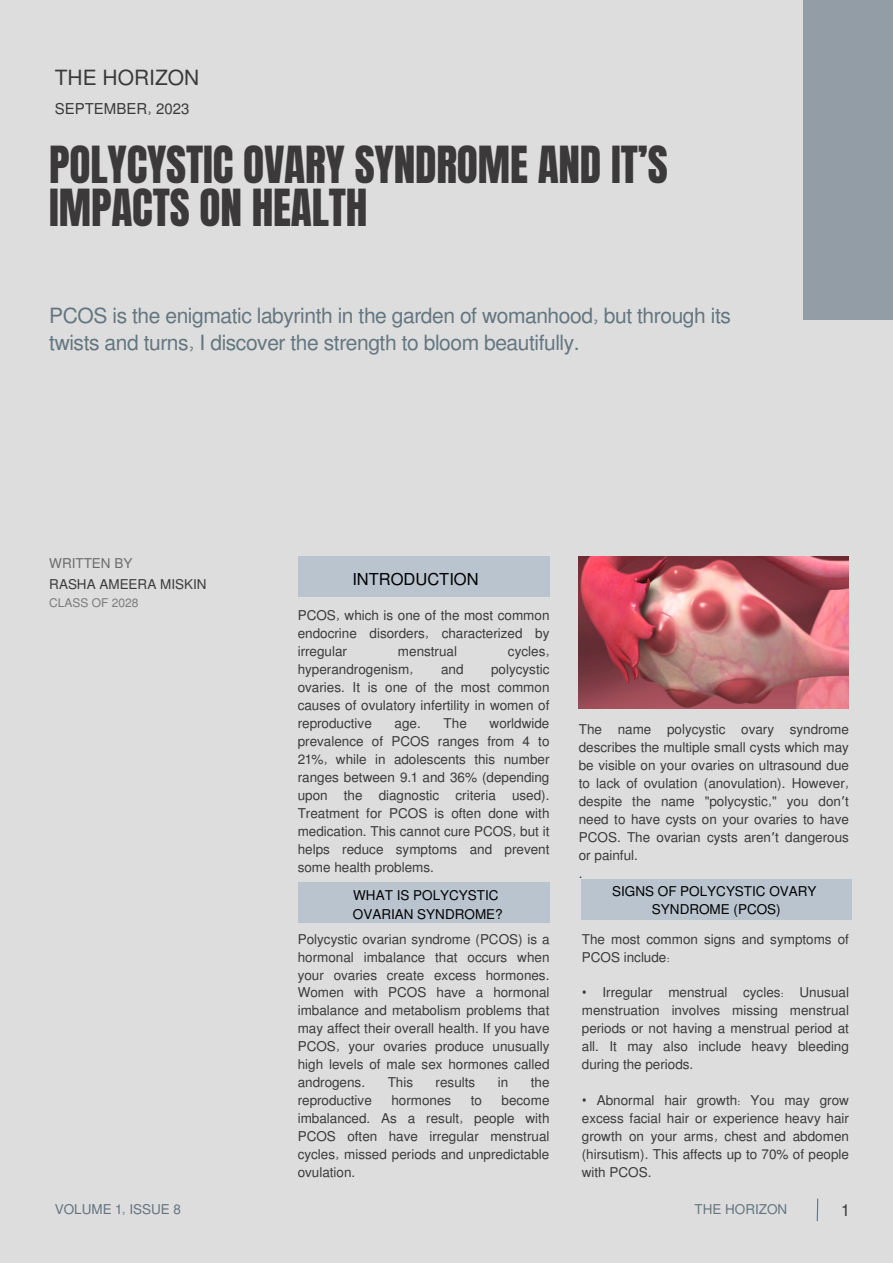
<style>
.page{position:relative;width:893px;height:1264px;background:#fff}
.page>*{position:absolute;margin:0;border:0;box-sizing:border-box;transform-origin:0 0}
.t1{font:43.5px/42.8px "Anton";letter-spacing:-.005em;color:#3b3939}
.t2{font:21px/27px "Mukti";letter-spacing:-.02em;color:#637680}
.t3{font:21px "Mukti";color:#3b3939}
.t4{font:16.5px "Mukti";color:#000}
.t5{font:16.5px "Mukti";color:#3b3939}
.t6{font:15px "Mukti";color:#3b3939}
.t7{font:13.5px/18px "Mukti";color:#3b3939;text-align:justify}
.t8{font:13.5px "Mukti";color:#000}
.t9{font:13.5px "Mukti";color:#637380}
.t10{font:13.5px "Mukti";color:#637680}
.t11{font:12px "Mukti";color:#3b3939}
.s1{font-family:"Noto Sans Gurmukhi"}
.s2{font-family:"Noto Sans"}
</style>
<div class="page">
<div style="left:0;top:0;width:892px;height:1262px;background:#ddd"></div>
<div style="left:803px;top:0;width:89px;height:320px;background:#939da5"></div>
<svg style="left:816px;top:1198px;width:2px;height:24px"></svg>
<div style="left:298px;top:556px;width:251px;height:40px;background:#b9c4cf"></div>
<div style="left:298px;top:882px;width:251px;height:40px;background:#b9c4cf"></div>
<div style="left:581px;top:879px;width:271px;height:40px;background:#b9c4cf"></div>
<img style="left:578px;top:556px;width:270px;height:152px">
<p class="t3" style="left:55px;top:62px;width:146px">THE HORIZON</p>
<p class="t6" style="left:55px;top:98px;width:136px">SEPTEMBER, 2023</p>
<p class="t1" style="left:49px;top:144px;width:620px">POLYCYSTIC OVARY SYNDROME AND IT’S<br>IMPACTS ON HEALTH</p>
<p class="t2" style="left:49px;top:301px;width:683px">PCOS is the enigmatic labyrinth in the garden of womanhood, but through its twists and turns, I discover the strength to bloom beautifully.</p>
<p class="t7" style="left:49px;top:554px;width:85px">WRITTEN BY</p>
<p class="t7" style="left:49px;top:574px;width:159px">RASHA AMEERA MISKIN</p>
<p class="t11" style="left:49px;top:594px;width:91px">CLASS OF 2028</p>
<p class="t9" style="left:55px;top:1199px;width:128px">VOLUME 1, ISSUE 8</p>
<p class="t4" style="left:352px;top:567px;width:128px">INTRODUCTION</p>
<p class="t7" style="left:298px;top:605px;width:253px">PCOS, which is one of the most common endocrine disorders, characterized by irregular</p>
<p class="t7" style="left:398px;top:641px;width:61px">menstrual</p>
<p class="t7" style="left:508px;top:641px;width:43px">cycles,</p>
<p class="t7" style="left:298px;top:659px;width:117px">hyperandrogenism,</p>
<p class="t7" style="left:441px;top:659px;width:24px">and</p>
<p class="t7" style="left:298px;top:659px;width:253px;text-indent:193px">polycystic ovaries. It is one of the most common causes of ovulatory infertility in women of reproductive</p>
<p class="t7" style="left:298px;top:713px;width:253px;text-indent:192px">worldwide prevalence of PCOS ranges from 4 to 21%, while in adolescents this number ranges between 9.1 and 36% (depending upon the diagnostic criteria used).<br>Treatment for PCOS is often done with medication. This cannot cure PCOS, but it helps reduce symptoms and prevent some health problems.</p>
<p class="t7" style="left:578px;top:720px;width:272px">The name polycystic ovary syndrome describes the multiple small cysts which may be visible on your ovaries on ultrasound due to lack of ovulation (anovulation). However, despite the name "polycystic," you don<span class="s1">’</span>t need to have cysts on your ovaries to have PCOS. The ovarian cysts aren<span class="s1">’</span>t dangerous or painful.</p>
<p class="t7" style="left:578px;top:863px;width:5px">.</p>
<p class="t7" style="left:394px;top:713px;width:28px">age.</p>
<p class="t7" style="left:443px;top:713px;width:25px">The</p>
<p class="t8" style="left:353px;top:886px;width:147px">WHAT IS POLYCYSTIC</p>
<p class="t8" style="left:353px;top:904px;width:151px">OVARIAN SYNDROME?</p>
<p class="t7" style="left:298px;top:929px;width:253px">Polycystic ovarian syndrome (PCOS) is a hormonal imbalance that occurs when your ovaries create excess hormones.<br>Women with PCOS have a hormonal imbalance and metabolism problems that may affect their overall health. If you have PCOS, your ovaries produce unusually high levels of male sex hormones called androgens.</p>
<p class="t7" style="left:387px;top:1073px;width:27px">This</p>
<p class="t7" style="left:435px;top:1073px;width:41px">results</p>
<p class="t7" style="left:498px;top:1073px;width:12px">in</p>
<p class="t7" style="left:530px;top:1073px;width:20px">the</p>
<p class="t7" style="left:298px;top:1090px;width:253px;text-indent:204px">become imbalanced. As a result, people with PCOS often have irregular menstrual cycles, missed periods and unpredictable ovulation.</p>
<p class="t7" style="left:298px;top:1090px;width:76px">reproductive</p>
<p class="t7" style="left:391px;top:1090px;width:61px">hormones</p>
<p class="t7" style="left:471px;top:1090px;width:13px">to</p>
<p class="t8" style="left:612px;top:882px;width:206px">SIGNS OF POLYCYSTIC OVARY</p>
<p class="t8" style="left:652px;top:900px;width:130px">SYNDROME (PCOS)</p>
<p class="t7" style="left:581px;top:929px;width:269px">The most common signs and symptoms of<br>PCOS include:</p>
<p class="t7" style="left:581px;top:983px;width:269px"><span class="s2">•</span> Irregular menstrual cycles: Unusual menstruation involves missing menstrual periods or not having a menstrual period at all. It may also include heavy bleeding during the periods.</p>
<p class="t7" style="left:581px;top:1090px;width:269px"><span class="s2">•</span> Abnormal hair growth: You may grow excess facial hair or experience heavy hair growth on your arms, chest and abdomen (hirsutism). This affects up to 70% of people with PCOS.</p>
<p class="t10" style="left:694px;top:1199px;width:94px">THE HORIZON</p>
<p class="t5" style="left:841px;top:1198px;width:9px">1</p>
</div>
